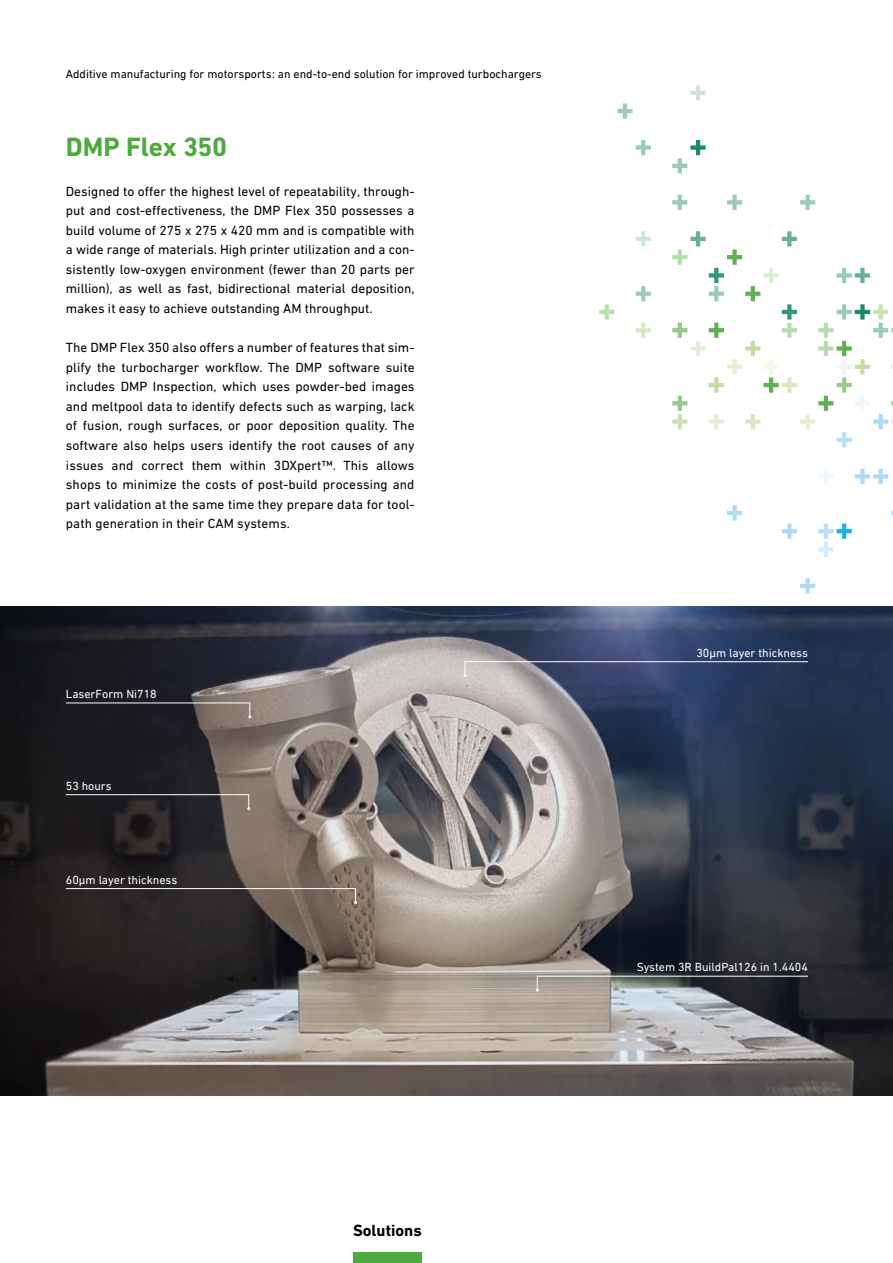
<style>
.page{position:relative;width:893px;height:1263px;background:#fff}
.page>*{position:absolute;margin:0;border:0;box-sizing:border-box;transform-origin:0 0}
.t1{font:700 27px "DIN Next W1 G";letter-spacing:-.01em;color:#4ea93f}
.t2{font:700 16.5px "DIN Next W1 G";color:#000}
.t3{font:13.5px/19.5px "DIN Next W1 G";color:#000;text-align:justify}
.t4{font:12px "DIN Next W1 G";color:#fff}
.t5{font:12px "DIN Next W1 G";color:#000}
</style>
<div class="page">
<img style="left:0;top:606px;width:893px;height:489px">
<svg style="left:65px;top:794px;width:185px;height:16px;background:#3e3a3c"></svg>
<svg style="left:65px;top:702px;width:186px;height:16px;background:#474245"></svg>
<svg style="left:65px;top:888px;width:292px;height:16px;background:#534b48"></svg>
<svg style="left:463px;top:661px;width:346px;height:16px;background:#5c6581"></svg>
<svg style="left:536px;top:975px;width:273px;height:16px;background:#696b6a"></svg>
<svg style="left:636px;top:323px;width:15px;height:15px"></svg>
<svg style="left:599px;top:304px;width:15px;height:16px"></svg>
<svg style="left:690px;top:85px;width:16px;height:15px"></svg>
<svg style="left:727px;top:195px;width:15px;height:15px"></svg>
<svg style="left:672px;top:195px;width:15px;height:15px"></svg>
<svg style="left:636px;top:286px;width:15px;height:15px"></svg>
<svg style="left:636px;top:231px;width:15px;height:15px"></svg>
<svg style="left:617px;top:103px;width:16px;height:16px"></svg>
<svg style="left:636px;top:140px;width:15px;height:15px"></svg>
<svg style="left:672px;top:140px;width:34px;height:33px"></svg>
<svg style="left:800px;top:195px;width:15px;height:15px"></svg>
<svg style="left:672px;top:231px;width:221px;height:216px"></svg>
<svg style="left:855px;top:469px;width:33px;height:15px"></svg>
<svg style="left:818px;top:469px;width:15px;height:15px"></svg>
<svg style="left:727px;top:505px;width:15px;height:15px"></svg>
<svg style="left:782px;top:523px;width:15px;height:16px"></svg>
<svg style="left:800px;top:578px;width:15px;height:16px"></svg>
<svg style="left:818px;top:523px;width:34px;height:34px"></svg>
<div style="left:353px;top:1253px;width:69px;height:10px;background:#4ea93f"></div>
<p class="t5" style="left:66px;top:67px;width:477px">Additive manufacturing for motorsports: an end-to-end solution for improved turbochargers</p>
<h1 class="t1" style="left:66px;top:131px;width:163px">DMP Flex 350</h1>
<p class="t3" style="left:66px;top:181px;width:350px">Designed to offer the highest level of repeatability, through&shy;put and cost-effectiveness, the DMP Flex 350 possesses a build volume of 275 x 275 x 420 mm and is compatible with a wide range of materials. High printer utilization and a con&shy;sistently low-oxygen environment (fewer than 20 parts per million), as well as fast, bidirectional material deposition, makes it easy to achieve outstanding AM throughput.</p>
<p class="t3" style="left:66px;top:338px;width:350px">The DMP Flex 350 also offers a number of features that sim&shy;plify the turbocharger workflow. The DMP software suite includes DMP Inspection, which uses powder-bed images and meltpool data to identify defects such as warping, lack of fusion, rough surfaces, or poor deposition quality. The software also helps users identify the root causes of any issues and correct them within 3DXpert™. This allows shops to minimize the costs of post-build processing and part validation at the same time they prepare data for tool&shy;path generation in their CAM systems.</p>
<p class="t4" style="left:66px;top:687px;width:92px">LaserForm Ni718</p>
<p class="t4" style="left:66px;top:779px;width:47px">53 hours</p>
<p class="t4" style="left:66px;top:872px;width:113px">60μm layer thickness</p>
<p class="t4" style="left:696px;top:646px;width:113px">30μm layer thickness</p>
<p class="t4" style="left:637px;top:960px;width:173px">System 3R BuildPal126 in 1.4404</p>
<p class="t2" style="left:353px;top:1221px;width:70px">Solutions</p>
</div>
